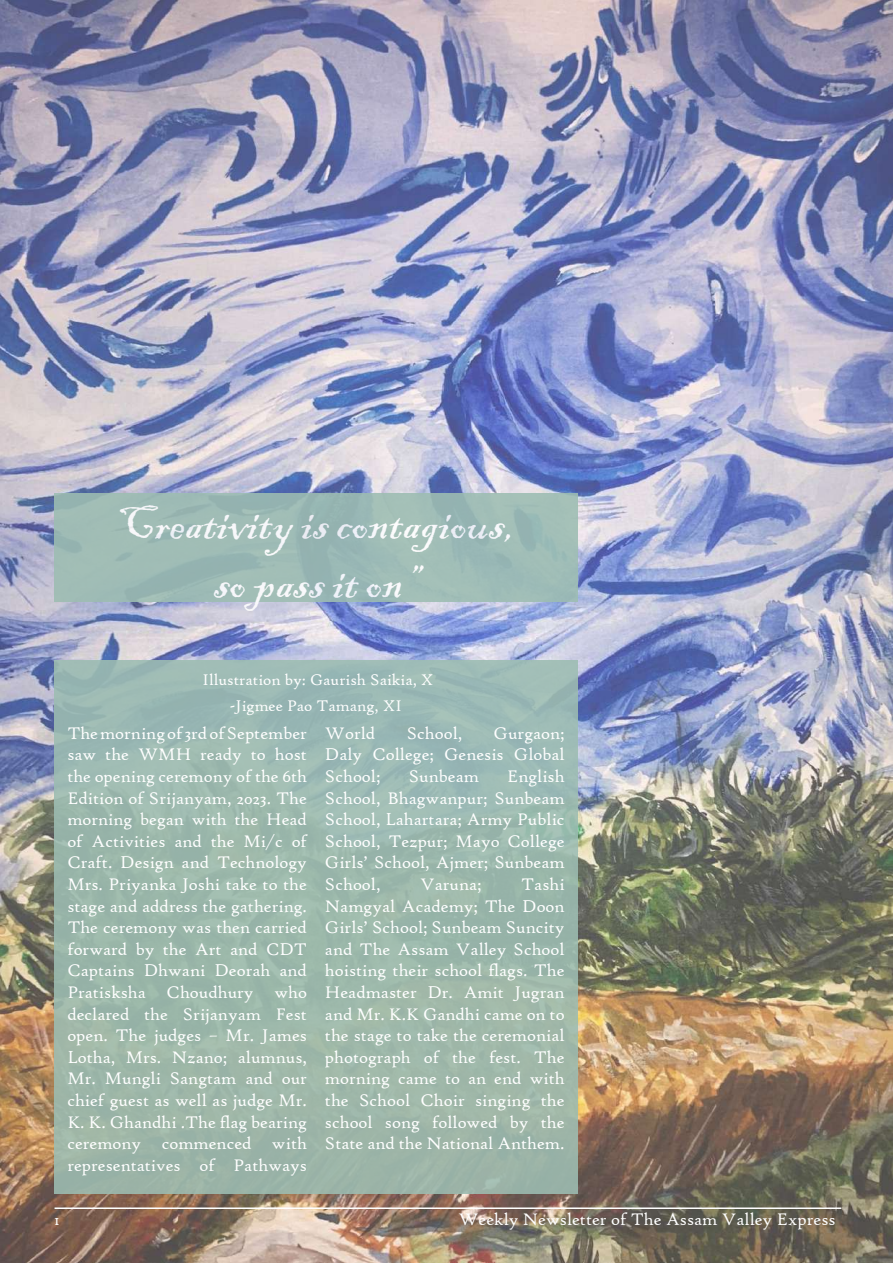
<style>
.page{position:relative;width:893px;height:1263px;background:#fff}
.page>*{position:absolute;margin:0;border:0;box-sizing:border-box;transform-origin:0 0}
.t1{font:49.5px/59.4px "Blackadder ITC";color:#fff;text-align:center}
.t2{font:18px/21.6px "High Tower Text";color:#fff;text-align:justify}
.t3{font:16.5px "High Tower Text";color:#fff}
</style>
<div class="page">
<img style="left:0;top:0;width:893px;height:1263px">
<div style="left:54px;top:494px;width:524px;height:108px;background:#9dbdb2"></div>
<hr style="left:55px;top:1207px;width:786px;height:2px;background:#fff">
<div style="left:54px;top:660px;width:524px;height:533px;background:linear-gradient(to right,#9cb7ab,#9db9ae)"></div>
<h1 class="t1" style="left:116px;top:496px;width:401px">Creativity is contagious, so pass it on”</h1>
<p class="t3" style="left:203px;top:670px;width:233px">Illustration by: Gaurish Saikia, X</p>
<p class="t3" style="left:230px;top:696px;width:173px">-Jigmee Pao Tamang, XI</p>
<p class="t2" style="left:67px;top:722px;width:241px">The morning of 3rd of September saw the WMH ready to host the opening ceremony of the 6th Edition of Srijanyam, 2023. The morning began with the Head of Activities and the Mi/c of Craft. Design and Technology Mrs. Priyanka Joshi take to the stage and address the gathering.<br>The ceremony was then carried forward by the Art and CDT Captains Dhwani Deorah and Pratisksha Choudhury who declared the Srijanyam Fest open. The judges – Mr. James Lotha, Mrs. Nzano; alumnus, Mr. Mungli Sangtam and our chief guest as well as judge Mr.<br>K. K. Ghandhi .The flag bearing ceremony commenced with representatives of Pathways</p>
<p class="t2" style="left:325px;top:722px;width:52px">World</p>
<p class="t2" style="left:407px;top:722px;width:57px">School,</p>
<p class="t2" style="left:325px;top:722px;width:241px;text-indent:169px">Gurgaon; Daly College; Genesis Global School;</p>
<p class="t2" style="left:325px;top:765px;width:241px;text-indent:182px">English School, Bhagwanpur; Sunbeam School, Lahartara; Army Public School, Tezpur; Mayo College Girls’ School, Ajmer; Sunbeam School,</p>
<p class="t2" style="left:409px;top:765px;width:72px">Sunbeam</p>
<p class="t2" style="left:325px;top:873px;width:241px;text-indent:196px">Tashi Namgyal Academy; The Doon Girls’ School; Sunbeam Suncity and The Assam Valley School hoisting their school flags. The Headmaster Dr. Amit Jugran and Mr. K.K Gandhi came on to the stage to take the ceremonial photograph of the fest. The morning came to an end with the School Choir singing the school song followed by the State and the National Anthem.</p>
<p class="t2" style="left:420px;top:873px;width:63px">Varuna;</p>
<p class="t2" style="left:54px;top:1209px;width:7px">1</p>
<p class="t2" style="left:458px;top:1209px;width:379px">Weekly Newsletter of The Assam Valley Express</p>
</div>
